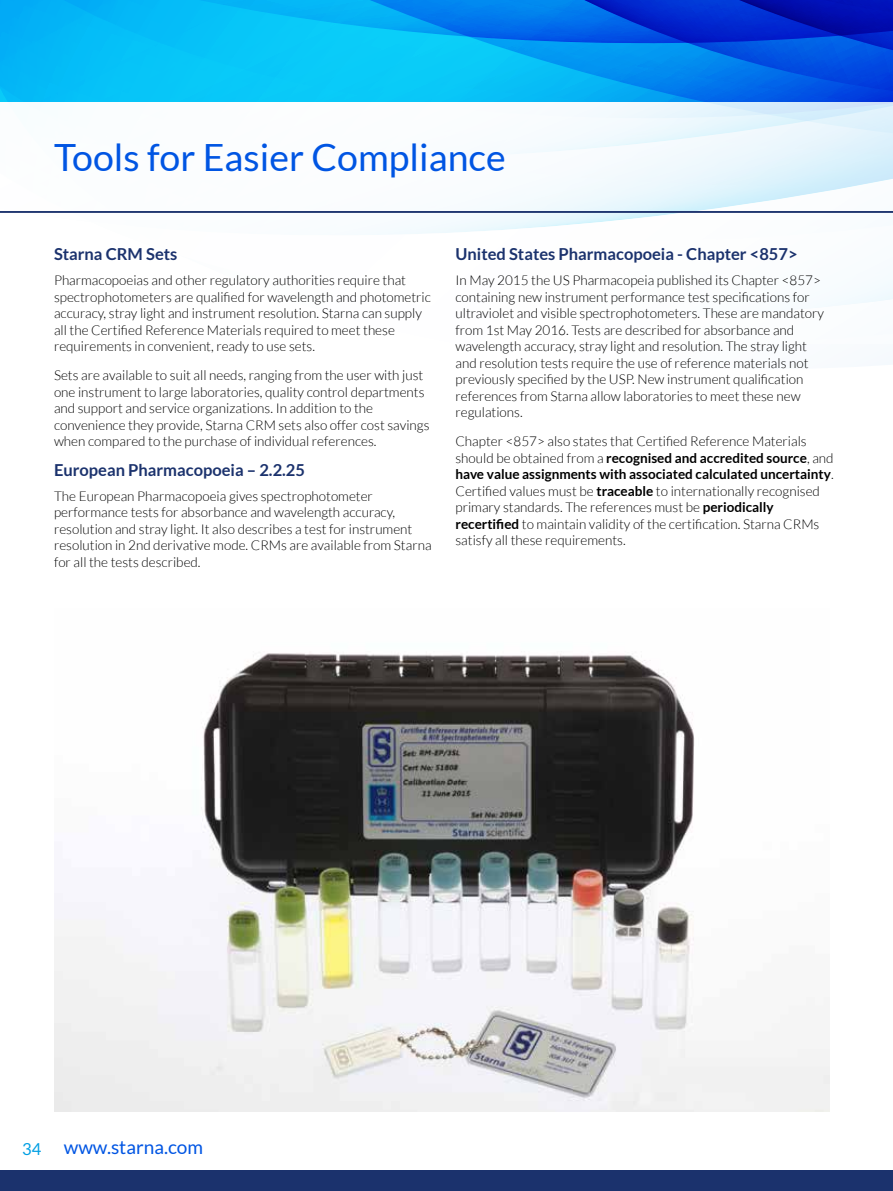
<style>
.page{position:relative;width:893px;height:1191px;background:#fff}
.page>*{position:absolute;margin:0;border:0;box-sizing:border-box;transform-origin:0 0}
.t1{font:37.5px "Lato";color:#0055e3}
.t2{font:19.05px "Lato";color:#0055e3}
.t3{font:700 16.5px "Lato";color:#1b326d}
.t4{font:300 13.5px/16.5px "Lato";color:#000}
.s1{font-weight:700}
.s2{font-size:16.5px;color:#009fe3}
</style>
<div class="page">
<svg style="left:0;top:0;width:893px;height:103px;background:#0695ed"></svg>
<div style="left:0;top:1170px;width:893px;height:21px;background:#1b326d"></div>
<hr style="left:0;top:211px;width:893px;height:2px;background:#1b326d">
<img style="left:54px;top:653px;width:775px;height:458px">
<h1 class="t1" style="left:54px;top:137px;width:453px">Tools for Easier Compliance</h1>
<p class="t3" style="left:54px;top:244px;width:125px">Starna CRM Sets</p>
<p class="t4" style="left:54px;top:272px;width:378px">Pharmacopoeias and other regulatory authorities require that spectrophotometers are qualified for wavelength and photometric accuracy, stray light and instrument resolution. Starna can supply all the Certified Reference Materials required to meet these requirements in convenient, ready to use sets.</p>
<p class="t4" style="left:54px;top:367px;width:377px">Sets are available to suit all needs, ranging from the user with just one instrument to large laboratories, quality control departments and support and service organizations. In addition to the convenience they provide, Starna CRM sets also offer cost savings when compared to the purchase of individual references.</p>
<p class="t3" style="left:54px;top:460px;width:253px">European Pharmacopoeia – 2.2.25</p>
<p class="t4" style="left:54px;top:487px;width:379px">The European Pharmacopoeia gives spectrophotometer performance tests for absorbance and wavelength accuracy, resolution and stray light. It also describes a test for instrument resolution in 2nd derivative mode. CRMs are available from Starna for all the tests described.</p>
<p class="t3" style="left:455px;top:244px;width:344px">United States Pharmacopoeia - Chapter &lt;857&gt;</p>
<p class="t4" style="left:455px;top:272px;width:370px">In May 2015 the US Pharmacopeia published its Chapter &lt;857&gt; containing new instrument performance test specifications for ultraviolet and visible spectrophotometers. These are mandatory from 1st May 2016. Tests are described for absorbance and wavelength accuracy, stray light and resolution. The stray light and resolution tests require the use of reference materials not previously specified by the USP. New instrument qualification references from Starna allow laboratories to meet these new regulations.</p>
<p class="t4" style="left:455px;top:433px;width:380px">Chapter &lt;857&gt; also states that Certified Reference Materials should be obtained from a <span class="s1">recognised and accredited source</span>, and <span class="s1">have value assignments with associated calculated uncertainty</span>.<br>Certified values must be <span class="s1">traceable</span> to internationally recognised primary standards. The references must be <span class="s1">periodically recertified</span> to maintain validity of the certification. Starna CRMs satisfy all these requirements.</p>
<h2 class="t2" style="left:22px;top:1136px;width:182px"><span class="s2">34</span> www.starna.com</h2>
</div>
